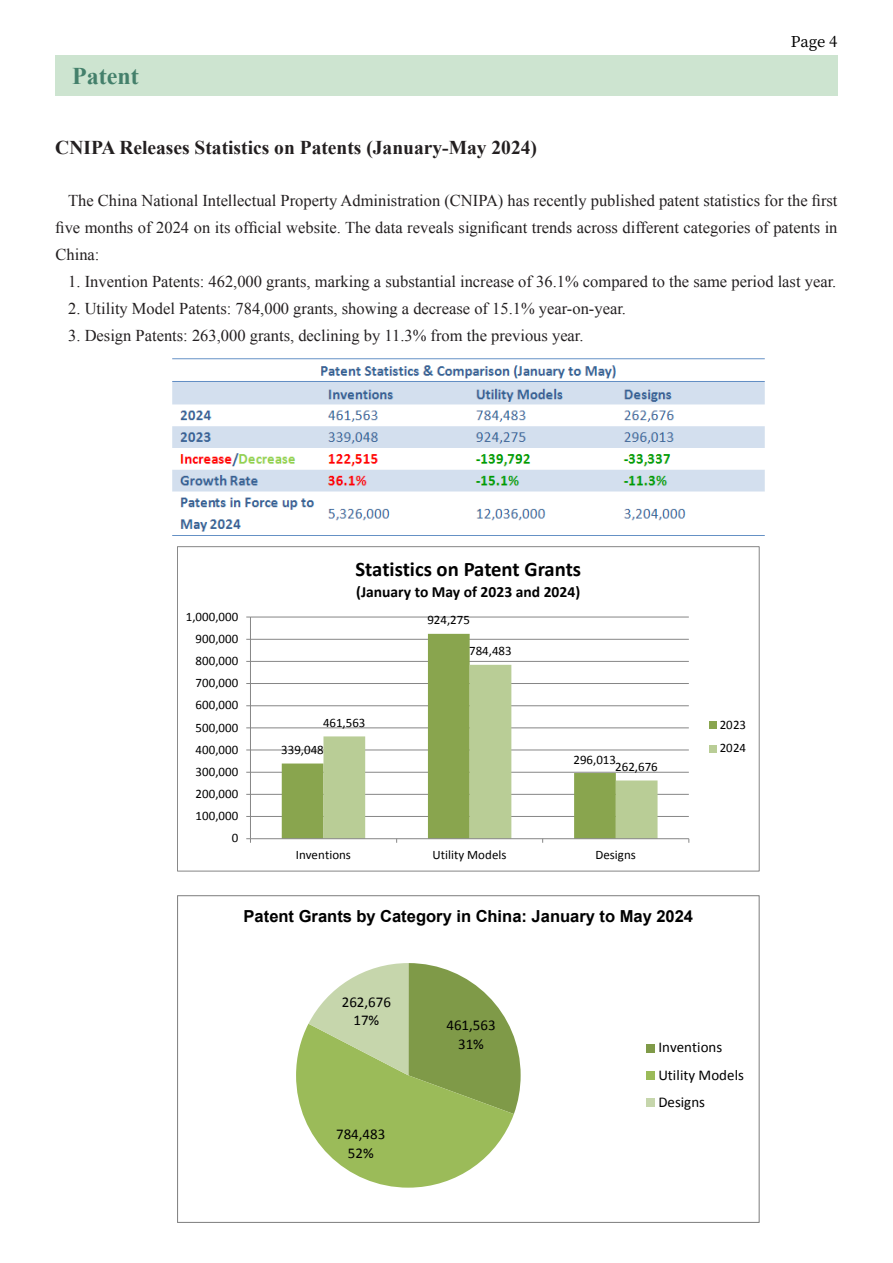
<style>
.page{position:relative;width:893px;height:1263px;background:#fff}
.page>*{position:absolute;margin:0;border:0;box-sizing:border-box;transform-origin:0 0}
.t1{font:700 24px "Times New Roman";color:#44806b}
.t2{font:700 20.7px "Calibri";color:#000}
.正文{font:700 19.5px "Times New Roman";color:#231f20}
.标题{font:16.5px/27px "Times New Roman";color:#231f20;text-align:justify}
.t3{font:700 16.5px "Arial";color:#000}
.t4{font:700 15.6px "Calibri";letter-spacing:.005em;color:#000}
.t5{font:15px/18.3px "Calibri";color:#000;text-align:center}
.t6{font:500 15px "Source Han Serif CN";color:#000}
.t7{font:12.9px/23.4px "Calibri";color:#000}
</style>
<div class="page">
<div style="left:55px;top:55px;width:782px;height:41px;background:#cde4d0"></div>
<img style="left:172px;top:358px;width:593px;height:178px">
<hr style="left:250px;top:816px;width:439px;height:1px;background:#868686">
<hr style="left:250px;top:794px;width:439px;height:1px;background:#868686">
<hr style="left:250px;top:772px;width:439px;height:1px;background:#868686">
<hr style="left:250px;top:749px;width:439px;height:1px;background:#868686">
<hr style="left:250px;top:727px;width:439px;height:1px;background:#868686">
<hr style="left:250px;top:705px;width:439px;height:1px;background:#868686">
<hr style="left:250px;top:683px;width:439px;height:1px;background:#868686">
<hr style="left:250px;top:661px;width:439px;height:1px;background:#868686">
<hr style="left:250px;top:639px;width:439px;height:1px;background:#868686">
<hr style="left:250px;top:616px;width:439px;height:1px;background:#868686">
<svg style="left:282px;top:634px;width:334px;height:204px"></svg>
<svg style="left:323px;top:665px;width:335px;height:173px"></svg>
<hr style="left:250px;top:617px;width:1px;height:222px;background:#868686">
<hr style="left:250px;top:838px;width:439px;height:1px;background:#868686">
<svg style="left:246px;top:838px;width:5px;height:5px"></svg>
<div style="left:710px;top:722px;width:7px;height:7px;background:#89a54e"></div>
<div style="left:710px;top:745px;width:7px;height:7px;background:#b9cd96"></div>
<svg style="left:296px;top:963px;width:225px;height:224px"></svg>
<div style="left:647px;top:1044px;width:8px;height:8px;background:#7f9a48"></div>
<div style="left:647px;top:1071px;width:8px;height:8px;background:#9bbb59"></div>
<div style="left:647px;top:1098px;width:8px;height:9px;background:#c6d6ac"></div>
<p class="t1" style="left:72px;top:59px;width:68px">Patent</p>
<p class="t6" style="left:791px;top:33px;width:48px">Page 4</p>
<p class="正文" style="left:55px;top:134px;width:483px">CNIPA Releases Statistics on Patents (January-May 2024)</p>
<p class="标题" style="left:55px;top:187px;width:784px;text-indent:13px">The China National Intellectual Property Administration (CNIPA) has recently published patent statistics for the first five months of 2024 on its official website. The data reveals significant trends across different categories of patents in China:</p>
<p class="标题" style="left:68px;top:268px;width:769px">1. Invention Patents: 462,000 grants, marking a substantial increase of 36.1% compared to the same period last year.</p>
<p class="标题" style="left:68px;top:295px;width:559px">2. Utility Model Patents: 784,000 grants, showing a decrease of 15.1% year-on-year.</p>
<p class="标题" style="left:68px;top:322px;width:517px">3. Design Patents: 263,000 grants, declining by 11.3% from the previous year.</p>
<p class="t7" style="left:186px;top:605px;width:54px">1,000,000</p>
<p class="t7" style="left:196px;top:627px;width:44px">900,000</p>
<p class="t7" style="left:196px;top:649px;width:44px">800,000</p>
<p class="t7" style="left:196px;top:671px;width:44px">700,000</p>
<p class="t7" style="left:196px;top:693px;width:44px">600,000</p>
<p class="t7" style="left:196px;top:715px;width:44px">500,000</p>
<p class="t7" style="left:196px;top:738px;width:44px">400,000</p>
<p class="t7" style="left:196px;top:760px;width:44px">300,000</p>
<p class="t7" style="left:196px;top:782px;width:44px">200,000</p>
<p class="t7" style="left:196px;top:804px;width:44px">100,000</p>
<p class="t7" style="left:232px;top:826px;width:8px">0</p>
<p class="t2" style="left:355px;top:556px;width:227px">Statistics on Patent Grants</p>
<p class="t4" style="left:356px;top:581px;width:226px">(January to May of 2023 and 2024)</p>
<p class="t7" style="left:427px;top:608px;width:44px">924,275</p>
<p class="t7" style="left:323px;top:711px;width:44px">461,563</p>
<p class="t7" style="left:281px;top:738px;width:44px">339,048</p>
<p class="t7" style="left:469px;top:639px;width:44px">784,483</p>
<p class="t7" style="left:574px;top:748px;width:44px">296,013</p>
<p class="t7" style="left:615px;top:755px;width:44px">262,676</p>
<p class="t7" style="left:296px;top:843px;width:57px">Inventions</p>
<p class="t7" style="left:433px;top:843px;width:76px">Utility Models</p>
<p class="t7" style="left:595px;top:843px;width:42px">Designs</p>
<p class="t3" style="left:244px;top:905px;width:451px">Patent Grants by Category in China: January to May 2024</p>
<p class="t7" style="left:720px;top:713px;width:28px">2023<br>2024</p>
<p class="t5" style="left:342px;top:992px;width:51px">262,676<br>17%</p>
<p class="t5" style="left:336px;top:1125px;width:51px">784,483<br>52%</p>
<p class="t5" style="left:446px;top:1016px;width:51px">461,563<br>31%</p>
<p class="t5" style="left:658px;top:1034px;width:87px;line-height:27.2px;text-align:left">Inventions<br>Utility Models<br>Designs</p>
</div>
